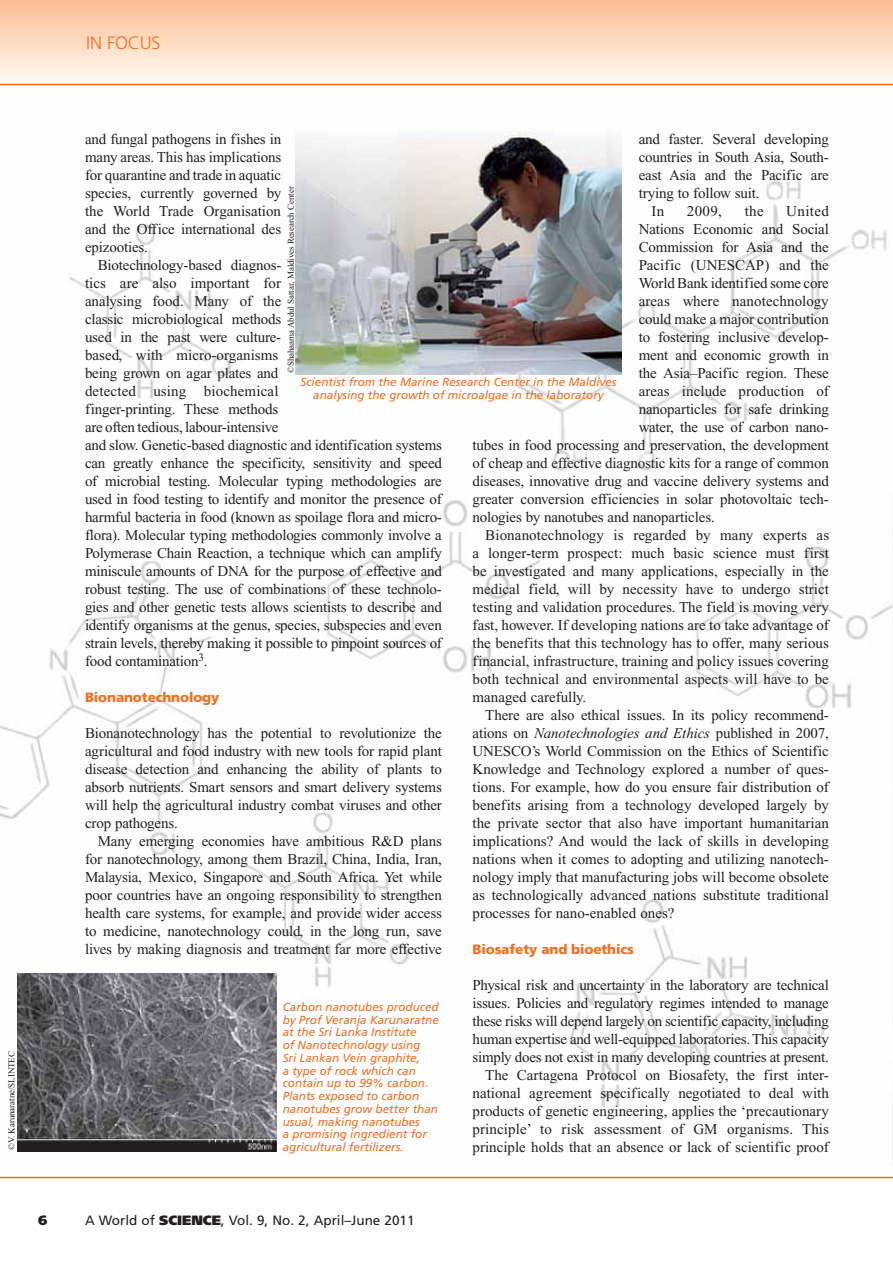
<style>
.page{position:relative;width:893px;height:1263px;background:#fff}
.page>*{position:absolute;margin:0;border:0;box-sizing:border-box;transform-origin:0 0}
.t1{font:300 18px "Frutiger";letter-spacing:-.01em;color:#f36f21}
.t2{font:15px/18px "Times New Roman";letter-spacing:-.01em;color:#231f20;text-align:justify}
.t3{font:italic 15px "Times New Roman";letter-spacing:-.01em;color:#231f20}
.t4{font:13.5px "Frutiger";color:#231f20}
.t5{font:900 13.5px "Frutiger";letter-spacing:-.01em;color:#f36f21}
.t6{font:900 13.5px "Frutiger";color:#231f20}
.t7{font:italic 11.7px/12.8px "Frutiger";color:#f36f21}
.t8{font:9px "Times New Roman";letter-spacing:-.01em;color:#231f20}
.s1{font-style:normal}
.s2{font-weight:900}
</style>
<div class="page">
<div style="left:0;top:0;width:893px;height:83px;background:linear-gradient(to bottom,#fcbd91,#fffaf5)"></div>
<hr style="left:0;top:1177px;width:893px;height:1px;background:#f36f21">
<hr style="left:0;top:84px;width:893px;height:1px;background:#f36f21">
<img style="left:0;top:180px;width:892px;height:972px">
<img style="left:892px;top:99px;width:1px;height:1067px">
<img style="left:17px;top:974px;width:259px;height:178px">
<img style="left:295px;top:132px;width:327px;height:242px">
<p class="t1" style="left:86px;top:36px;width:76px">IN FOCUS</p>
<p class="t8" style="left:8px;top:1150px;width:100px;rotate:-90deg">©V. Karunaratne/SLINTEC</p>
<p class="t2" style="left:85px;top:132px;width:198px">and fungal pathogens in fishes in many areas. This has implications for quarantine and trade in aquatic species, currently governed by the World Trade Organisation and the Office international des epizooties.</p>
<p class="t2" style="left:85px;top:258px;width:358px;text-align:left;text-indent:13px">Biotechnology-based diagnos-<br>tics are also important for<br>analysing food. Many of the<br>classic microbiological methods<br>used in the past were culture-<br>based, with micro-organisms<br>being grown on agar plates and<br>detected using biochemical<br>finger-printing. These methods<br>are often tedious, labour-intensive<br>and slow. Genetic-based diagnostic and identification systems can greatly enhance the specificity, sensitivity and speed of microbial testing. Molecular typing methodologies are used in food testing to identify and monitor the presence of harmful bacteria in food (known as spoilage flora and micro&shy;flora). Molecular typing methodologies commonly involve a Polymerase Chain Reaction, a technique which can amplify miniscule amounts of DNA for the purpose of effective and robust testing. The use of combinations of these technolo&shy;gies and other genetic tests allows scientists to describe and identify organisms at the genus, species, subspecies and even strain levels, thereby making it possible to pinpoint sources of food contamination<sup>3</sup>.</p>
<p class="t5" style="left:85px;top:692px;width:136px">Bionanotechnology</p>
<p class="t2" style="left:85px;top:725px;width:358px">Bionanotechnology has the potential to revolutionize the agricultural and food industry with new tools for rapid plant disease detection and enhancing the ability of plants to absorb nutrients. Smart sensors and smart delivery systems will help the agricultural industry combat viruses and other crop pathogens.</p>
<p class="t2" style="left:85px;top:833px;width:358px;text-indent:13px">Many emerging economies have ambitious R&amp;D plans for nanotechnology, among them Brazil, China, India, Iran, Malaysia, Mexico, Singapore and South Africa. Yet while poor countries have an ongoing responsibility to strengthen health care systems, for example, and provide wider access to medicine, nanotechnology could, in the long run, save lives by making diagnosis and treatment far more effective</p>
<p class="t2" style="left:639px;top:132px;width:192px">and faster. Several developing</p>
<p class="t2" style="left:639px;top:150px;width:192px">countries in South Asia, South-</p>
<p class="t2" style="left:639px;top:168px;width:192px">east Asia and the Pacific are</p>
<p class="t2" style="left:639px;top:186px;width:122px">trying to follow suit.</p>
<p class="t2" style="left:651px;top:204px;width:14px">In</p>
<p class="t2" style="left:687px;top:204px;width:37px">2009,</p>
<p class="t2" style="left:745px;top:204px;width:21px">the</p>
<p class="t2" style="left:786px;top:204px;width:44px">United</p>
<p class="t2" style="left:639px;top:222px;width:192px">Nations Economic and Social</p>
<p class="t2" style="left:639px;top:240px;width:192px">Commission for Asia and the</p>
<p class="t2" style="left:639px;top:258px;width:192px">Pacific (UNESCAP) and the</p>
<p class="t2" style="left:639px;top:276px;width:192px">World Bank identified some core</p>
<p class="t2" style="left:639px;top:294px;width:192px">areas where nanotechnology</p>
<p class="t2" style="left:639px;top:312px;width:192px">could make a major contribution</p>
<p class="t2" style="left:639px;top:329px;width:192px">to fostering inclusive develop-</p>
<p class="t2" style="left:639px;top:347px;width:192px">ment and economic growth in</p>
<p class="t2" style="left:639px;top:365px;width:192px">the Asia–Pacific region. These</p>
<p class="t2" style="left:639px;top:383px;width:192px">areas include production of</p>
<p class="t2" style="left:639px;top:401px;width:192px">nanoparticles for safe drinking</p>
<p class="t2" style="left:639px;top:419px;width:192px">water, the use of carbon nano-</p>
<p class="t2" style="left:472px;top:437px;width:358px">tubes in food processing and preservation, the development</p>
<p class="t2" style="left:472px;top:455px;width:358px">of cheap and effective diagnostic kits for a range of common</p>
<p class="t2" style="left:472px;top:473px;width:358px">diseases, innovative drug and vaccine delivery systems and</p>
<p class="t2" style="left:472px;top:491px;width:358px">greater conversion efficiencies in solar photovoltaic tech-</p>
<p class="t2" style="left:472px;top:509px;width:244px">nologies by nanotubes and nanoparticles.</p>
<p class="t2" style="left:485px;top:527px;width:345px">Bionanotechnology is regarded by many experts as</p>
<p class="t2" style="left:472px;top:545px;width:358px">a longer-term prospect: much basic science must first</p>
<p class="t2" style="left:472px;top:563px;width:358px">be investigated and many applications, especially in the</p>
<p class="t2" style="left:472px;top:581px;width:358px">medical field, will by necessity have to undergo strict</p>
<p class="t2" style="left:472px;top:599px;width:358px">testing and validation procedures. The field is moving very</p>
<p class="t2" style="left:472px;top:617px;width:358px">fast, however. If developing nations are to take advantage of</p>
<p class="t2" style="left:472px;top:635px;width:358px">the benefits that this technology has to offer, many serious</p>
<p class="t2" style="left:472px;top:653px;width:358px">financial, infrastructure, training and policy issues covering</p>
<p class="t2" style="left:472px;top:671px;width:358px">both technical and environmental aspects will have to be</p>
<p class="t2" style="left:472px;top:689px;width:115px">managed carefully.</p>
<p class="t2" style="left:485px;top:707px;width:345px">There are also ethical issues. In its policy recommend-</p>
<p class="t3" style="left:472px;top:728px;width:358px"><span class="s1">ations on</span> Nanotechnologies and Ethics <span class="s1">published in 2007,</span></p>
<p class="t2" style="left:472px;top:743px;width:358px">UNESCO’s World Commission on the Ethics of Scientific</p>
<p class="t2" style="left:472px;top:761px;width:358px">Knowledge and Technology explored a number of ques-</p>
<p class="t2" style="left:472px;top:779px;width:358px">tions. For example, how do you ensure fair distribution of</p>
<p class="t2" style="left:472px;top:797px;width:358px">benefits arising from a technology developed largely by</p>
<p class="t2" style="left:472px;top:815px;width:358px">the private sector that also have important humanitarian</p>
<p class="t2" style="left:472px;top:833px;width:358px">implications? And would the lack of skills in developing</p>
<p class="t2" style="left:472px;top:851px;width:358px">nations when it comes to adopting and utilizing nanotech-</p>
<p class="t2" style="left:472px;top:869px;width:358px">nology imply that manufacturing jobs will become obsolete</p>
<p class="t2" style="left:472px;top:887px;width:358px">as technologically advanced nations substitute traditional</p>
<p class="t2" style="left:472px;top:905px;width:203px">processes for nano-enabled ones?</p>
<p class="t5" style="left:472px;top:944px;width:163px">Biosafety and bioethics</p>
<p class="t2" style="left:472px;top:977px;width:358px;text-align:right">Physical risk and uncertainty in the laboratory are technical issues. Policies and regulatory regimes intended to manage these risks will depend largely on scientific capacity, including human expertise and well-equipped laboratories. This capacity simply does not exist in many developing countries at present.<br>The Cartagena Protocol on Biosafety, the first inter&shy;national agreement specifically negotiated to deal with products of genetic engineering, applies the ‘precautionary principle’ to risk assessment of GM organisms. This principle holds that an absence or lack of scientific proof</p>
<p class="t8" style="left:288px;top:373px;width:188px;rotate:-90deg">©Shahaama Abdul Sattar, Maldives Research Center</p>
<p class="t7" style="left:301px;top:376px;width:317px;text-align:center">Scientist from the Marine Research Center in the Maldives analysing the growth of microalgae in the laboratory</p>
<p class="t7" style="left:283px;top:1001px;width:158px">Carbon nanotubes produced by Prof Veranja Karunaratne at the Sri Lanka Institute<br>of Nanotechnology using<br>Sri Lankan Vein graphite,<br>a type of rock which can contain up to 99% carbon.<br>Plants exposed to carbon nanotubes grow better than usual, making nanotubes<br>a promising ingredient for</p>
<p class="t7" style="left:283px;top:1141px;width:122px">agricultural fertilizers.</p>
<p class="t6" style="left:38px;top:1215px;width:11px">6</p>
<p class="t4" style="left:85px;top:1215px;width:331px">A World of <span class="s2">SCIENCE</span>, Vol. 9, No. 2, April–June 2011</p>
</div>
